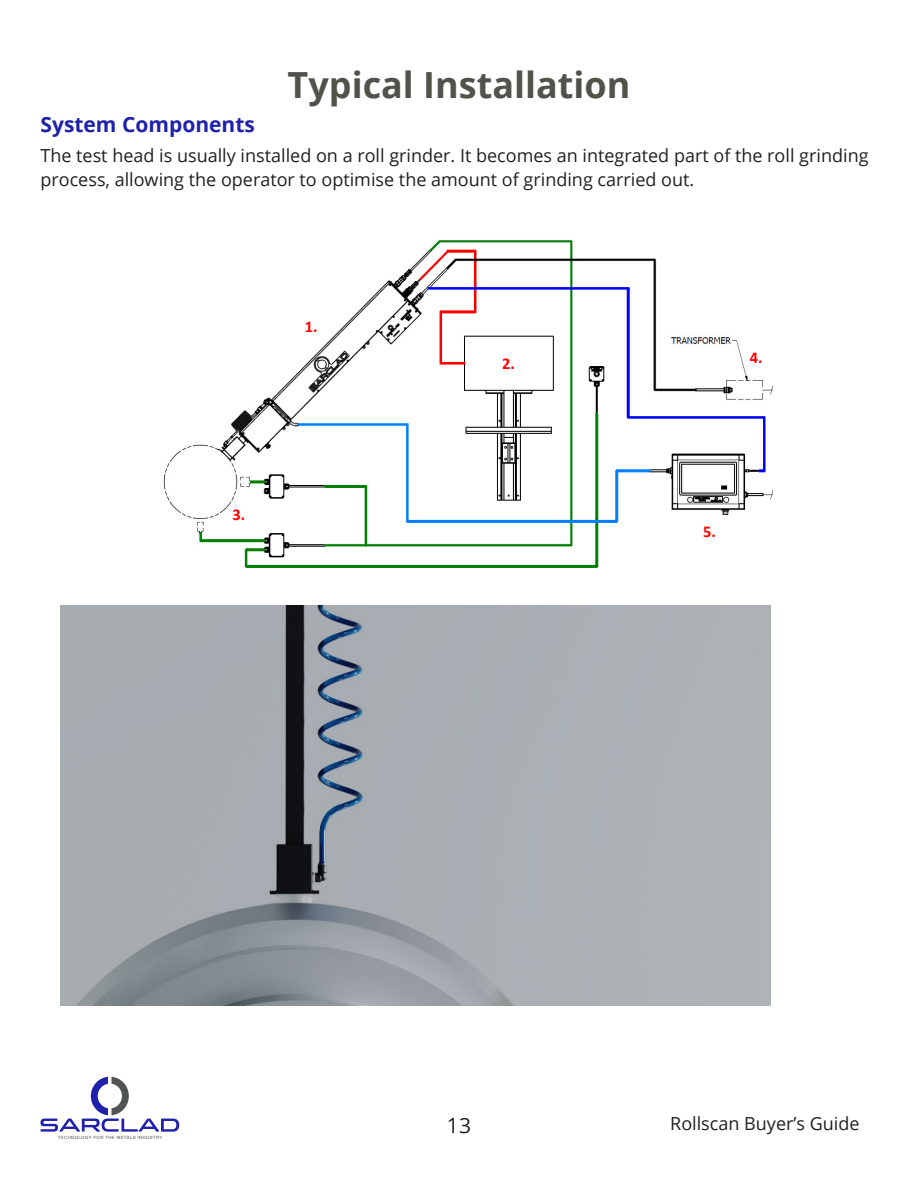
<style>
.page{position:relative;width:918px;height:1188px;background:#fff}
.page>*{position:absolute;margin:0;border:0;box-sizing:border-box;transform-origin:0 0}
.h2__Gray_Centered{font:700 36px "Open Sans";color:#51534a}
.h2__Left_BOLD_BLUE{font:700 21px "Open Sans";color:#1e22aa}
.t1{font:21px "Open Sans";color:#231f20}
.p__LEFT{font:18px/24px "Open Sans";color:#231f20}
.t2{font:700 16.5px "Calibri";color:#f00}
.t3{font:4.35px "Helvetica";letter-spacing:.09em;color:#51534a}
</style>
<div class="page">
<svg style="left:41px;top:1077px;width:138px;height:55px"></svg>
<img style="left:61px;top:605px;width:710px;height:400px">
<img style="left:163px;top:240px;width:610px;height:328px">
<img style="left:217px;top:505px;width:44px;height:19px">
<img style="left:687px;top:521px;width:45px;height:19px">
<img style="left:734px;top:347px;width:39px;height:19px">
<img style="left:486px;top:353px;width:45px;height:19px">
<img style="left:289px;top:317px;width:45px;height:19px">
<p class="h2__Gray_Centered" style="left:288px;top:59px;width:344px">Typical Installation</p>
<p class="h2__Left_BOLD_BLUE" style="left:40px;top:109px;width:216px">System Components</p>
<p class="p__LEFT" style="left:40px;top:143px;width:830px">The test head is usually installed on a roll grinder. It becomes an integrated part of the roll grinding process, allowing the operator to optimise the amount of grinding carried out.</p>
<p class="t2" style="left:305px;top:315px;width:14px">1.</p>
<p class="t2" style="left:232px;top:503px;width:14px">3.</p>
<p class="t2" style="left:502px;top:352px;width:14px">2.</p>
<p class="t2" style="left:750px;top:346px;width:14px">4.</p>
<p class="t2" style="left:703px;top:520px;width:14px">5.</p>
<p class="t3" style="left:58px;top:1134px;width:106px">TECHNOLOGY FOR THE METALS INDUSTRY</p>
<p class="t1" style="left:447px;top:1111px;width:26px">13</p>
<p class="p__LEFT" style="left:670px;top:1111px;width:191px">Rollscan Buyer’s Guide</p>
</div>
